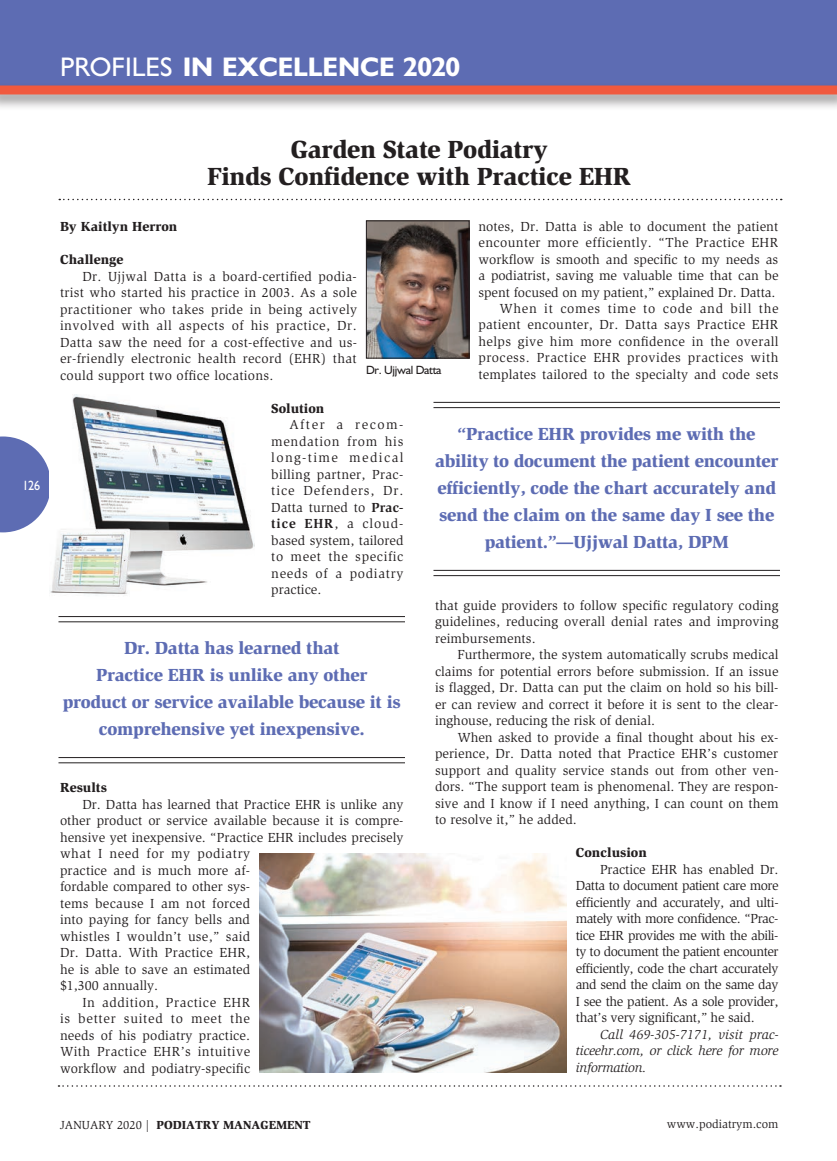
<style>
.page{position:relative;width:837px;height:1161px;background:#fff}
.page>*{position:absolute;margin:0;border:0;box-sizing:border-box;transform-origin:0 0}
.t1{font:700 27px "Humanist 521 BT";color:#fff}
.t2{font:900 25.5px/27px "Slimbach";letter-spacing:-.015em;color:#231f20;text-align:center}
.t3{font:900 18px/27px "Slimbach";letter-spacing:-.015em;color:#5d6cb3;text-align:center}
.t4{font:13.5px/16.5px "Slimbach";letter-spacing:.01em;color:#231f20;text-align:justify}
.t5{font:italic 13.5px/16.5px "Slimbach";letter-spacing:-.01em;color:#231f20;text-align:justify}
.t6{font:900 13.5px "Slimbach";color:#231f20}
.t7{font:13.5px "Slimbach";letter-spacing:.04em;color:#231f20}
.t8{font:13.5px "Slimbach";letter-spacing:.03em;color:#231f20}
.t9{font:13.5px "Slimbach";letter-spacing:.055em;color:#231f20}
.t10{font:13.5px "Humanist 521 BT";color:#fff;scale:.9 1}
.t11{font:900 12px "Slimbach";color:#231f20}
.t12{font:12px "Slimbach";color:#231f20}
.t13{font:12px "Humanist 521 BT";letter-spacing:-.025em;color:#231f20}
.s1{font-weight:400}
.s2{font-weight:700}
</style>
<div class="page">
<svg style="left:0;top:436px;width:49px;height:96px"></svg>
<div style="left:0;top:0;width:837px;height:88px;background:#5d6cb3"></div>
<svg style="left:59px;top:199px;width:723px;height:1px"></svg>
<svg style="left:58px;top:1085px;width:723px;height:2px"></svg>
<div style="left:0;top:82px;width:837px;height:29px;background:#231f20;opacity:.5"></div>
<div style="left:0;top:86px;width:837px;height:8px;background:#f0593e"></div>
<img style="left:259px;top:854px;width:308px;height:219px">
<img style="left:49px;top:394px;width:205px;height:200px">
<hr style="left:434px;top:402px;width:346px;height:1px;background:#231f20">
<hr style="left:434px;top:407px;width:346px;height:1px;background:#231f20">
<hr style="left:434px;top:570px;width:346px;height:1px;background:#231f20">
<hr style="left:434px;top:575px;width:346px;height:1px;background:#231f20">
<hr style="left:58px;top:616px;width:347px;height:1px;background:#231f20">
<hr style="left:58px;top:621px;width:347px;height:1px;background:#231f20">
<hr style="left:58px;top:757px;width:347px;height:1px;background:#231f20">
<hr style="left:58px;top:762px;width:347px;height:1px;background:#231f20">
<img style="left:368px;top:222px;width:100px;height:134px">
<div style="left:366px;top:220px;width:104px;height:138px;border:1px solid #231f20"></div>
<h1 class="t1" style="left:60px;top:50px;width:402px"><span class="s1">PROFILES</span> IN EXCELLENCE 2020</h1>
<p class="t10" style="left:22px;top:477px;width:21px">126</p>
<h2 class="t2" style="left:207px;top:136px;width:426px">Garden State Podiatry<br>Finds Confidence with Practice EHR</h2>
<p class="t4" style="left:478px;top:218px;width:302px;text-align:right">notes, Dr. Datta is able to document the patient encounter more efficiently. “The Practice EHR workflow is smooth and specific to my needs as a podiatrist, saving me valuable time that can be spent focused on my patient,” explained Dr. Datta.<br>When it comes time to code and bill the patient encounter, Dr. Datta says Practice EHR helps give him more confidence in the overall process. Practice EHR provides practices with templates tailored to the specialty and code sets</p>
<p class="t6" style="left:60px;top:218px;width:119px">By Kaitlyn Herron</p>
<p class="t6" style="left:60px;top:251px;width:65px">Challenge</p>
<p class="t4" style="left:60px;top:268px;width:299px;text-indent:23px">Dr. Ujjwal Datta is a board-certified podia&shy;trist who started his practice in 2003. As a sole practitioner who takes pride in being actively involved with all aspects of his practice, Dr.<br>Datta saw the need for a cost-effective and us&shy;er-friendly electronic health record (EHR) that could support two office locations.</p>
<p class="t6" style="left:271px;top:400px;width:55px">Solution</p>
<p class="t4" style="left:271px;top:417px;width:134px;text-indent:18px">After a recom&shy;mendation from his long-time medical billing partner, Prac&shy;tice Defenders, Dr.<br>Datta turned to <span class="s2">Prac&shy;tice EHR</span>, a cloud&shy;based system, tailored to meet the specific needs of a podiatry practice.</p>
<p class="t13" style="left:366px;top:363px;width:77px">Dr. Ujjwal Datta</p>
<h3 class="t3" style="left:435px;top:420px;width:345px">“Practice EHR provides me with the ability to document the patient encounter efficiently, code the chart accurately and send the claim on the same day I see the patient.”—Ujjwal Datta, DPM</h3>
<h3 class="t3" style="left:63px;top:635px;width:340px">Dr. Datta has learned that<br>Practice EHR is unlike any other product or service available because it is comprehensive yet inexpensive.</h3>
<p class="t6" style="left:60px;top:779px;width:48px">Results</p>
<p class="t4" style="left:83px;top:796px;width:322px">Dr. Datta has learned that Practice EHR is unlike any</p>
<p class="t4" style="left:60px;top:812px;width:345px">other product or service available because it is compre-</p>
<p class="t4" style="left:60px;top:829px;width:345px">hensive yet inexpensive. “Practice EHR includes precisely</p>
<p class="t7" style="left:60px;top:846px;width:192px">what I need for my podiatry</p>
<p class="t4" style="left:60px;top:862px;width:192px">practice and is much more af-</p>
<p class="t4" style="left:60px;top:878px;width:192px">fordable compared to other sys-</p>
<p class="t4" style="left:60px;top:895px;width:192px">tems because I am not forced</p>
<p class="t4" style="left:60px;top:911px;width:192px">into paying for fancy bells and</p>
<p class="t4" style="left:60px;top:928px;width:192px">whistles I wouldn’t use,” said</p>
<p class="t4" style="left:60px;top:944px;width:192px">Dr. Datta. With Practice EHR,</p>
<p class="t4" style="left:60px;top:961px;width:192px">he is able to save an estimated</p>
<p class="t4" style="left:60px;top:977px;width:100px">$1,300 annually.</p>
<p class="t7" style="left:83px;top:994px;width:169px">In addition, Practice EHR</p>
<p class="t9" style="left:60px;top:1011px;width:192px">is better suited to meet the</p>
<p class="t4" style="left:60px;top:1027px;width:192px">needs of his podiatry practice.</p>
<p class="t8" style="left:60px;top:1044px;width:192px">With Practice EHR’s intuitive</p>
<p class="t4" style="left:60px;top:1060px;width:192px">workflow and podiatry-specific</p>
<p class="t4" style="left:435px;top:597px;width:345px">that guide providers to follow specific regulatory coding guidelines, reducing overall denial rates and improving reimbursements.</p>
<p class="t4" style="left:435px;top:647px;width:345px;text-indent:22px">Furthermore, the system automatically scrubs medical claims for potential errors before submission. If an issue is flagged, Dr. Datta can put the claim on hold so his bill&shy;er can review and correct it before it is sent to the clear&shy;inghouse, reducing the risk of denial.</p>
<p class="t4" style="left:435px;top:729px;width:345px;text-indent:23px">When asked to provide a final thought about his ex&shy;perience, Dr. Datta noted that Practice EHR’s customer support and quality service stands out from other ven&shy;dors. “The support team is phenomenal. They are respon&shy;sive and I know if I need anything, I can count on them to resolve it,” he added.</p>
<p class="t6" style="left:576px;top:844px;width:73px">Conclusion</p>
<p class="t4" style="left:576px;top:861px;width:204px;text-indent:24px">Practice EHR has enabled Dr.<br>Datta to document patient care more efficiently and accurately, and ulti&shy;mately with more confidence. “Prac&shy;tice EHR provides me with the abili&shy;ty to document the patient encounter efficiently, code the chart accurately and send the claim on the same day I see the patient. As a sole provider, that’s very significant,” he said.</p>
<p class="t5" style="left:576px;top:1026px;width:204px;text-indent:24px">Call 469-305-7171, visit prac&shy;ticeehr.com, or click here for more information.</p>
<p class="t11" style="left:60px;top:1117px;width:252px"><span class="s1">JANUARY 2020 |</span> PODIATRY MANAGEMENT</p>
<p class="t12" style="left:667px;top:1117px;width:113px">www.podiatrym.com</p>
</div>
